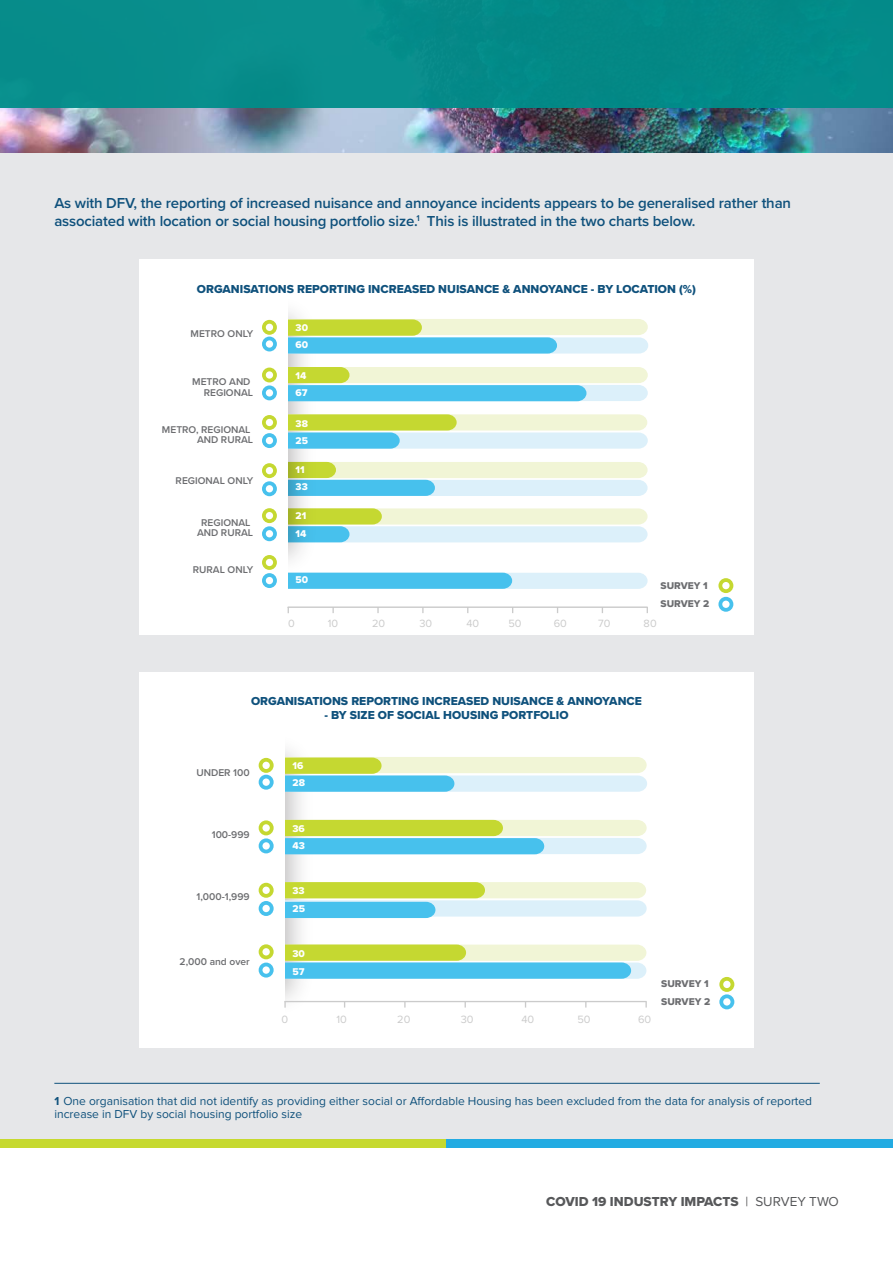
<style>
.page{position:relative;width:893px;height:1263px;background:#fff}
.page>*{position:absolute;margin:0;border:0;box-sizing:border-box;transform-origin:0 0}
.t1{font:16.8px "Myriad Pro";color:#231f20}
.t2{font:600 15px/18px "Proxima Nova";letter-spacing:-.01em;color:#0f517c}
.t3{font:13.5px "Proxima Nova Extrabld";color:#57585a}
.t4{font:12px/13.5px "Proxima Nova";color:#0f517c}
.t5{font:12px "Proxima Nova Extrabld";color:#0f517c}
.t6{font:10.95px "Proxima Nova";color:#cbcbcb}
.t7{font:600 10.2px/10.2px "Proxima Nova";color:#6c6d70;text-align:right}
.t8{font:10.2px/17.4px "Proxima Nova Extrabld";color:#fff}
.t9{font:10.2px/17.4px "Proxima Nova Extrabld";color:#6c6d70}
.s1{font-weight:700}
.s2{font-family:"Proxima Nova"}
</style>
<div class="page">
<div style="left:0;top:153px;width:893px;height:986px;background:#e6e7e9"></div>
<hr style="left:54px;top:1083px;width:766px;height:1px;background:#0f517c">
<img style="left:0;top:107px;width:893px;height:46px">
<div style="left:0;top:0;width:893px;height:107px;background:#008d8a"></div>
<div style="left:139px;top:260px;width:614px;height:375px;background:#fff"></div>
<svg style="left:262px;top:319px;width:386px;height:34px;background:#b0dfc9"></svg>
<svg style="left:262px;top:367px;width:386px;height:34px;background:#aedfd7"></svg>
<svg style="left:262px;top:414px;width:386px;height:35px;background:#cbe7c6"></svg>
<svg style="left:262px;top:508px;width:386px;height:34px;background:#d6ebd4"></svg>
<svg style="left:262px;top:555px;width:386px;height:34px"></svg>
<svg style="left:262px;top:462px;width:386px;height:34px;background:#c9e7dc"></svg>
<hr style="left:288px;top:606px;width:360px;height:2px;background:#cbcbcb">
<svg style="left:718px;top:578px;width:15px;height:34px"></svg>
<div style="left:139px;top:672px;width:614px;height:375px;background:#fff"></div>
<svg style="left:719px;top:977px;width:15px;height:32px"></svg>
<svg style="left:258px;top:757px;width:389px;height:35px;background:#c4e6d3"></svg>
<svg style="left:259px;top:820px;width:388px;height:34px;background:#addcb8"></svg>
<svg style="left:258px;top:882px;width:389px;height:36px;background:#c3e4c1"></svg>
<svg style="left:258px;top:944px;width:388px;height:35px;background:#a0d9bf"></svg>
<svg style="left:284px;top:1002px;width:2px;height:6px"></svg>
<hr style="left:284px;top:1001px;width:362px;height:1px;background:#cbcbcb">
<div style="left:0;top:1139px;width:892px;height:8px;background:#c6d92f"></div>
<div style="left:446px;top:1139px;width:447px;height:8px;background:#22abe2"></div>
<p class="t2" style="left:54px;top:194px;width:738px">As with DFV, the reporting of increased nuisance and annoyance incidents appears to be generalised rather than associated with location or social housing portfolio size.<sup>1</sup> This is illustrated in the two charts below.</p>
<p class="t5" style="left:197px;top:280px;width:501px">ORGANISATIONS REPORTING INCREASED NUISANCE &amp; ANNOYANCE - BY LOCATION (%)</p>
<p class="t7" style="left:191px;top:329px;width:64px">METRO ONLY</p>
<p class="t7" style="left:192px;top:377px;width:62px">METRO AND<br>REGIONAL</p>
<p class="t7" style="left:162px;top:424px;width:93px">METRO, REGIONAL<br>AND RURAL</p>
<p class="t7" style="left:176px;top:475px;width:79px">REGIONAL ONLY</p>
<p class="t7" style="left:197px;top:517px;width:58px;text-align:center">REGIONAL<br>AND RURAL</p>
<p class="t7" style="left:193px;top:565px;width:62px">RURAL ONLY</p>
<p class="t8" style="left:296px;top:318px;width:14px">30<br>60</p>
<p class="t8" style="left:296px;top:366px;width:13px">14<br>67</p>
<p class="t8" style="left:296px;top:414px;width:14px">38<br>25</p>
<p class="t8" style="left:296px;top:461px;width:14px">11<br>33</p>
<p class="t8" style="left:296px;top:507px;width:12px">21<br>14</p>
<p class="t8" style="left:296px;top:571px;width:14px">50</p>
<p class="t9" style="left:661px;top:576px;width:49px">SURVEY 1</p>
<p class="t9" style="left:661px;top:595px;width:50px">SURVEY 2</p>
<p class="t6" style="left:288px;top:617px;width:8px">0</p>
<p class="t6" style="left:328px;top:617px;width:12px">10</p>
<p class="t6" style="left:372px;top:617px;width:15px">20</p>
<p class="t6" style="left:419px;top:617px;width:14px">30</p>
<p class="t6" style="left:466px;top:617px;width:14px">40</p>
<p class="t6" style="left:508px;top:617px;width:15px">50</p>
<p class="t6" style="left:554px;top:617px;width:15px">60</p>
<p class="t6" style="left:598px;top:617px;width:14px">70</p>
<p class="t6" style="left:644px;top:617px;width:15px">80</p>
<p class="t5" style="left:251px;top:692px;width:392px">ORGANISATIONS REPORTING INCREASED NUISANCE &amp; ANNOYANCE</p>
<p class="t5" style="left:324px;top:706px;width:246px">- BY SIZE OF SOCIAL HOUSING PORTFOLIO</p>
<p class="t7" style="left:196px;top:767px;width:55px">UNDER 100</p>
<p class="t7" style="left:212px;top:830px;width:39px">100-999</p>
<p class="t7" style="left:197px;top:891px;width:55px">1,000-1,999</p>
<p class="t7" style="left:180px;top:956px;width:72px">2,000 and over</p>
<p class="t8" style="left:292px;top:756px;width:14px">16<br>28</p>
<p class="t8" style="left:292px;top:819px;width:14px">36<br>43</p>
<p class="t8" style="left:292px;top:882px;width:14px">33<br>25</p>
<p class="t8" style="left:292px;top:945px;width:14px">30<br>57</p>
<p class="t6" style="left:282px;top:1013px;width:8px">0</p>
<p class="t6" style="left:337px;top:1013px;width:12px">10</p>
<p class="t6" style="left:397px;top:1013px;width:15px">20</p>
<p class="t6" style="left:461px;top:1013px;width:14px">30</p>
<p class="t6" style="left:521px;top:1013px;width:14px">40</p>
<p class="t6" style="left:577px;top:1013px;width:15px">50</p>
<p class="t6" style="left:638px;top:1013px;width:15px">60</p>
<p class="t9" style="left:661px;top:975px;width:51px">SURVEY 1<br>SURVEY 2</p>
<p class="t4" style="left:54px;top:1094px;width:759px"><span class="s1">1</span> One organisation that did not identify as providing either social or Affordable Housing has been excluded from the data for analysis of reported increase in DFV by social housing portfolio size</p>
<p class="t1" style="left:568px;top:1184px;width:19px">60</p>
<p class="t1" style="left:613px;top:1184px;width:19px">70</p>
<p class="t1" style="left:658px;top:1184px;width:19px">80</p>
<p class="t3" style="left:546px;top:1191px;width:294px">COVID 19 INDUSTRY IMPACTS <span class="s2">| SURVEY TWO</span></p>
</div>
